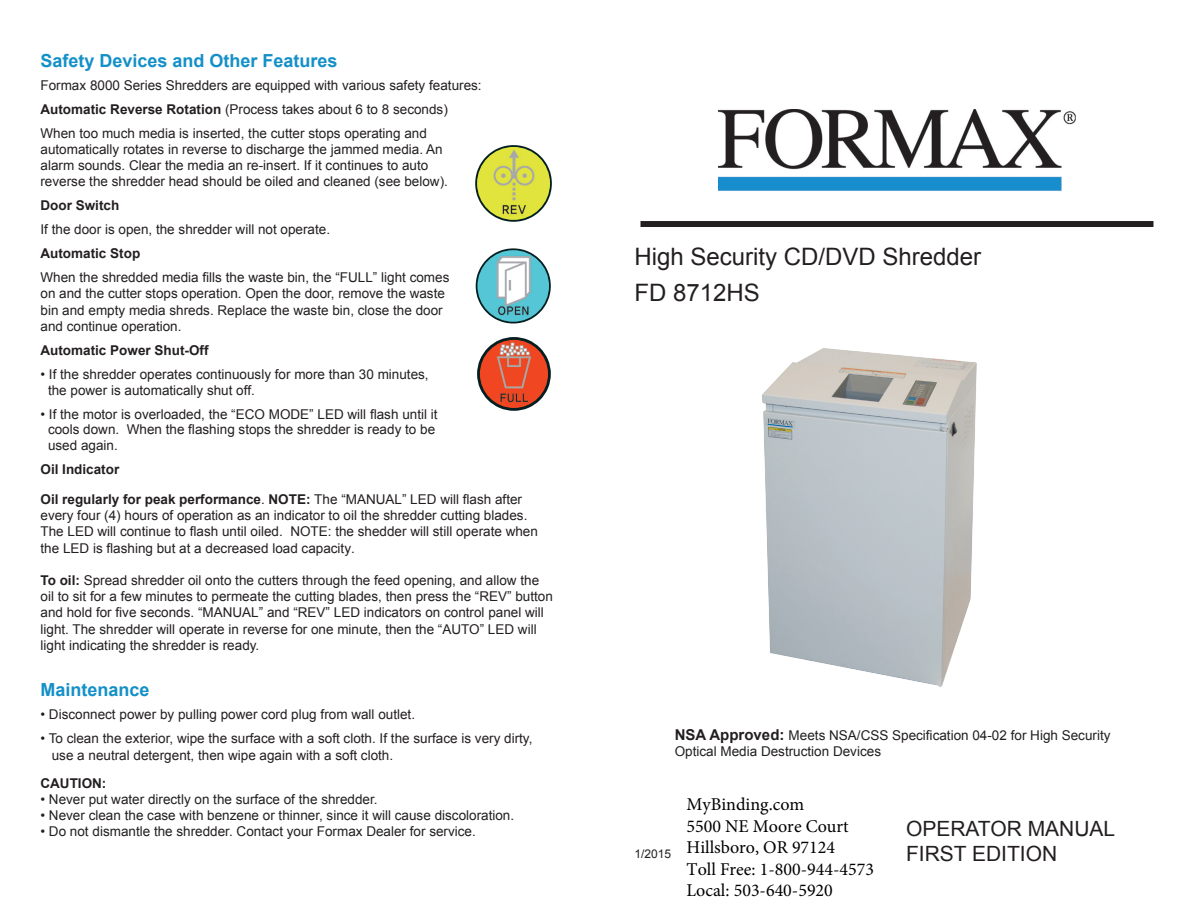
<style>
.page{position:relative;width:1188px;height:918px;background:#fff}
.page>*{position:absolute;margin:0;border:0;box-sizing:border-box;transform-origin:0 0}
.t1{font:24px "Arial";color:#231f20}
.t2{font:21px "Arial";color:#231f20}
.t3{font:18px/21.6px "Minion Pro";color:#000}
.t4{font:700 18px "Arial";color:#1490c8}
.t5{font:13.5px/16.2px "Arial";color:#231f20}
.t6{font:700 13.5px "Arial";color:#231f20}
.t7{font:12px "Arial";color:#231f20}
.s1{font-weight:700}
.s2{font-weight:700;font-size:15px}
</style>
<div class="page">
<div style="left:640px;top:221px;width:514px;height:6px;border:2px solid #231f20"></div>
<img style="left:477px;top:337px;width:74px;height:74px">
<img style="left:480px;top:340px;width:68px;height:68px;border-radius:34px">
<img style="left:476px;top:248px;width:75px;height:76px">
<img style="left:477px;top:250px;width:72px;height:72px;border-radius:36px">
<img style="left:475px;top:145px;width:77px;height:77px">
<img style="left:477px;top:147px;width:73px;height:73px;border-radius:36px">
<img style="left:719px;top:109px;width:356px;height:82px">
<img style="left:762px;top:348px;width:215px;height:339px">
<p class="t4" style="left:40px;top:49px;width:299px">Safety Devices and Other Features</p>
<p class="t5" style="left:40px;top:77px;width:443px">Formax 8000 Series Shredders are equipped with various safety features:</p>
<p class="t5" style="left:40px;top:101px;width:409px"><span class="s1">Automatic Reverse Rotation</span> (Process takes about 6 to 8 seconds)</p>
<p class="t5" style="left:40px;top:125px;width:409px">When too much media is inserted, the cutter stops operating and automatically rotates in reverse to discharge the jammed media. An alarm sounds. Clear the media an re-insert. If it continues to auto reverse the shredder head should be oiled and cleaned (see below).</p>
<p class="t6" style="left:40px;top:197px;width:80px">Door Switch</p>
<p class="t5" style="left:40px;top:222px;width:291px">If the door is open, the shredder will not operate.</p>
<p class="t6" style="left:40px;top:245px;width:101px">Automatic Stop</p>
<p class="t5" style="left:40px;top:270px;width:410px">When the shredded media fills the waste bin, the “FULL” light comes on and the cutter stops operation. Open the door, remove the waste bin and empty media shreds. Replace the waste bin, close the door and continue operation.</p>
<p class="t6" style="left:40px;top:341px;width:170px">Automatic Power Shut-Off</p>
<p class="t5" style="left:40px;top:366px;width:390px">• If the shredder operates continuously for more than 30 minutes,</p>
<p class="t5" style="left:48px;top:382px;width:208px">the power is automatically shut off.</p>
<p class="t5" style="left:40px;top:406px;width:399px">• If the motor is overloaded, the “ECO MODE” LED will flash until it</p>
<p class="t5" style="left:48px;top:421px;width:389px">cools down. When the flashing stops the shredder is ready to be</p>
<p class="t5" style="left:48px;top:438px;width:71px">used again.</p>
<p class="t6" style="left:40px;top:461px;width:80px">Oil Indicator</p>
<p class="t5" style="left:40px;top:491px;width:499px"><span class="s1">Oil regularly for peak performance</span>. <span class="s1">NOTE:</span> The “MANUAL” LED will flash after every four (4) hours of operation as an indicator to oil the shredder cutting blades.<br>The LED will continue to flash until oiled. NOTE: the shedder will still operate when the LED is flashing but at a decreased load capacity.</p>
<p class="t5" style="left:40px;top:572px;width:514px"><span class="s1">To oil:</span> Spread shredder oil onto the cutters through the feed opening, and allow the oil to sit for a few minutes to permeate the cutting blades, then press the “REV” button and hold for five seconds. “MANUAL” and “REV” LED indicators on control panel will light. The shredder will operate in reverse for one minute, then the “AUTO” LED will light indicating the shredder is ready.</p>
<p class="t4" style="left:40px;top:678px;width:111px">Maintenance</p>
<p class="t5" style="left:40px;top:707px;width:376px">• Disconnect power by pulling power cord plug from wall outlet.</p>
<p class="t5" style="left:40px;top:731px;width:493px">• To clean the exterior, wipe the surface with a soft cloth. If the surface is very dirty,</p>
<p class="t5" style="left:52px;top:747px;width:343px">use a neutral detergent, then wipe again with a soft cloth.</p>
<p class="t6" style="left:40px;top:774px;width:67px">CAUTION:</p>
<p class="t5" style="left:40px;top:791px;width:339px">• Never put water directly on the surface of the shredder.</p>
<p class="t5" style="left:40px;top:807px;width:475px">• Never clean the case with benzene or thinner, since it will cause discoloration.</p>
<p class="t5" style="left:40px;top:824px;width:437px">• Do not dismantle the shredder. Contact your Formax Dealer for service.</p>
<p class="t1" style="left:634px;top:241px;width:348px">High Security CD/DVD Shredder</p>
<p class="t1" style="left:634px;top:277px;width:127px">FD 8712HS</p>
<p class="t5" style="left:675px;top:727px;width:437px"><span class="s2">NSA Approved:</span> Meets NSA/CSS Specification 04-02 for High Security<br>Optical Media Destruction Devices</p>
<h3 class="t3" style="left:687px;top:793px;width:189px">MyBinding.com<br>5500 NE Moore Court<br>Hillsboro, OR 97124<br>Toll Free: 1-800-944-4573<br>Local: 503-640-5920</h3>
<p class="t2" style="left:906px;top:814px;width:211px">OPERATOR MANUAL</p>
<p class="t7" style="left:634px;top:846px;width:38px">1/2015</p>
<p class="t2" style="left:906px;top:840px;width:153px">FIRST EDITION</p>
</div>
